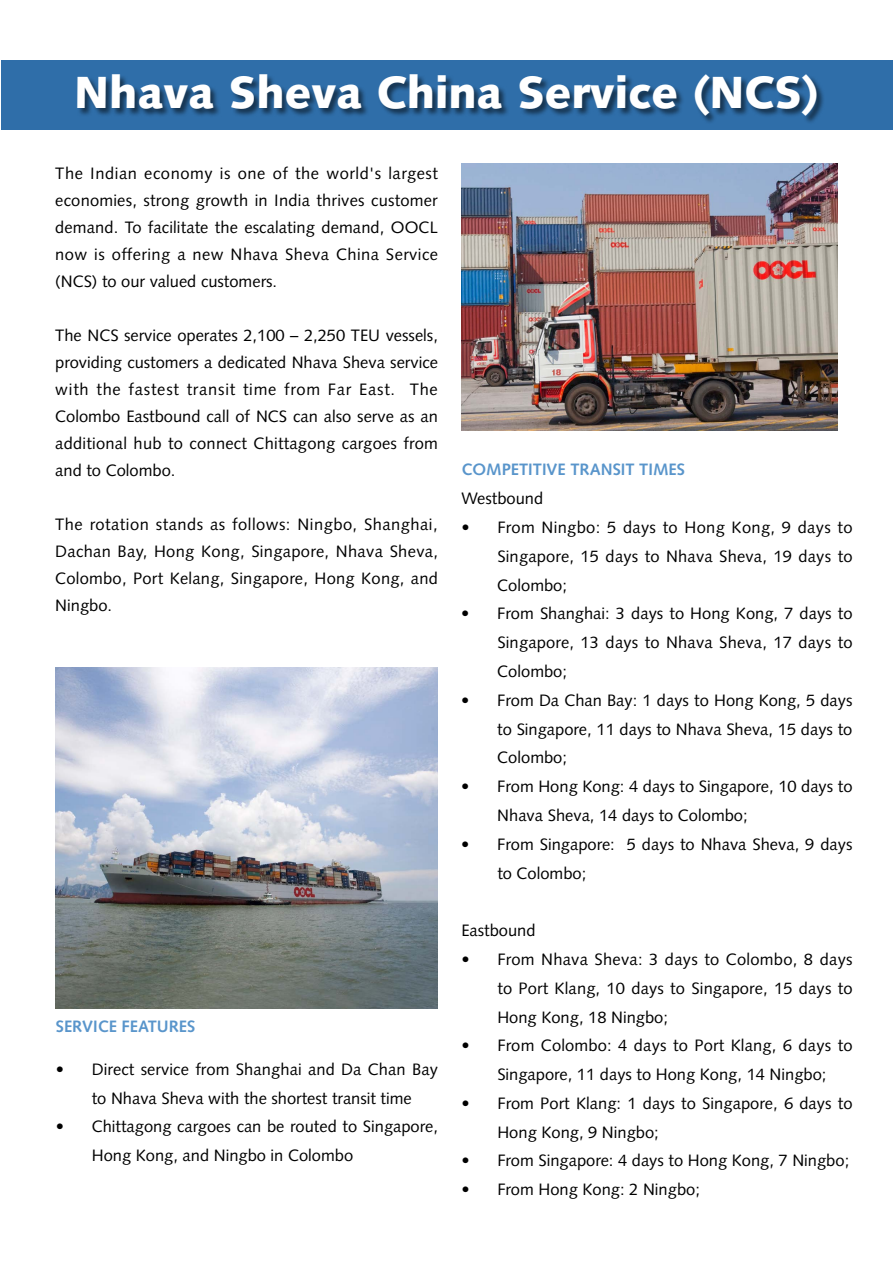
<style>
.page{position:relative;width:893px;height:1263px;background:#fff}
.page>*{position:absolute;margin:0;border:0;box-sizing:border-box;transform-origin:0 0}
.t1{font:900 45px "Syntax";color:#fff}
.t2{font:16.5px/28.8px "Syntax";color:#000;text-align:justify}
.t3{font:700 16.5px "Syntax";color:#5995cb}
</style>
<div class="page">
<div style="left:1px;top:60px;width:891px;height:69px;background:#2f6ea9"></div>
<div style="left:77px;top:75px;width:748px;height:50px;background:#000;opacity:.53"></div>
<img style="left:55px;top:668px;width:383px;height:340px">
<img style="left:461px;top:164px;width:377px;height:267px">
<h1 class="t1" style="left:74px;top:66px;width:746px">Nhava Sheva China Service (NCS)</h1>
<p class="t2" style="left:55px;top:160px;width:384px;line-height:27px">The Indian economy is one of the world's largest economies, strong growth in India thrives customer demand. To facilitate the escalating demand, OOCL now is offering a new Nhava Sheva China Service (NCS) to our valued customers.</p>
<p class="t2" style="left:55px;top:322px;width:384px;line-height:27px">The NCS service operates 2,100 – 2,250 TEU vessels, providing customers a dedicated Nhava Sheva service with the fastest transit time from Far East. The Colombo Eastbound call of NCS can also serve as an additional hub to connect Chittagong cargoes from and to Colombo.</p>
<p class="t2" style="left:55px;top:511px;width:384px;line-height:27px">The rotation stands as follows: Ningbo, Shanghai, Dachan Bay, Hong Kong, Singapore, Nhava Sheva, Colombo, Port Kelang, Singapore, Hong Kong, and Ningbo.</p>
<p class="t3" style="left:56px;top:1017px;width:141px">SERVICE FEATURES</p>
<p class="t2" style="left:56px;top:1055px;width:384px;text-align:center">• Direct service from Shanghai and Da Chan Bay to Nhava Sheva with the shortest transit time</p>
<p class="t2" style="left:92px;top:1112px;width:348px;text-indent:-36px">• Chittagong cargoes can be routed to Singapore,<br>Hong Kong, and Ningbo in Colombo</p>
<p class="t3" style="left:461px;top:460px;width:225px">COMPETITIVE TRANSIT TIMES</p>
<p class="t2" style="left:461px;top:484px;width:83px">Westbound</p>
<p class="t2" style="left:497px;top:513px;width:357px;text-indent:-36px">• From Ningbo: 5 days to Hong Kong, 9 days to Singapore, 15 days to Nhava Sheva, 19 days to Colombo;</p>
<p class="t2" style="left:497px;top:599px;width:357px;text-indent:-36px">• From Shanghai: 3 days to Hong Kong, 7 days to Singapore, 13 days to Nhava Sheva, 17 days to Colombo;</p>
<p class="t2" style="left:497px;top:686px;width:357px;text-indent:-36px">• From Da Chan Bay: 1 days to Hong Kong, 5 days to Singapore, 11 days to Nhava Sheva, 15 days to Colombo;</p>
<p class="t2" style="left:497px;top:772px;width:357px;text-indent:-36px">• From Hong Kong: 4 days to Singapore, 10 days to<br>Nhava Sheva, 14 days to Colombo;</p>
<p class="t2" style="left:497px;top:830px;width:357px;text-indent:-36px">• From Singapore: 5 days to Nhava Sheva, 9 days to Colombo;</p>
<p class="t2" style="left:461px;top:916px;width:76px">Eastbound</p>
<p class="t2" style="left:497px;top:945px;width:357px;text-indent:-36px">• From Nhava Sheva: 3 days to Colombo, 8 days to Port Klang, 10 days to Singapore, 15 days to Hong Kong, 18 Ningbo;</p>
<p class="t2" style="left:497px;top:1031px;width:357px;text-indent:-36px">• From Colombo: 4 days to Port Klang, 6 days to<br>Singapore, 11 days to Hong Kong, 14 Ningbo;</p>
<p class="t2" style="left:497px;top:1089px;width:357px;text-indent:-36px">• From Port Klang: 1 days to Singapore, 6 days to<br>Hong Kong, 9 Ningbo;</p>
<p class="t2" style="left:461px;top:1146px;width:389px">• From Singapore: 4 days to Hong Kong, 7 Ningbo;</p>
<p class="t2" style="left:461px;top:1175px;width:240px">• From Hong Kong: 2 Ningbo;</p>
</div>
